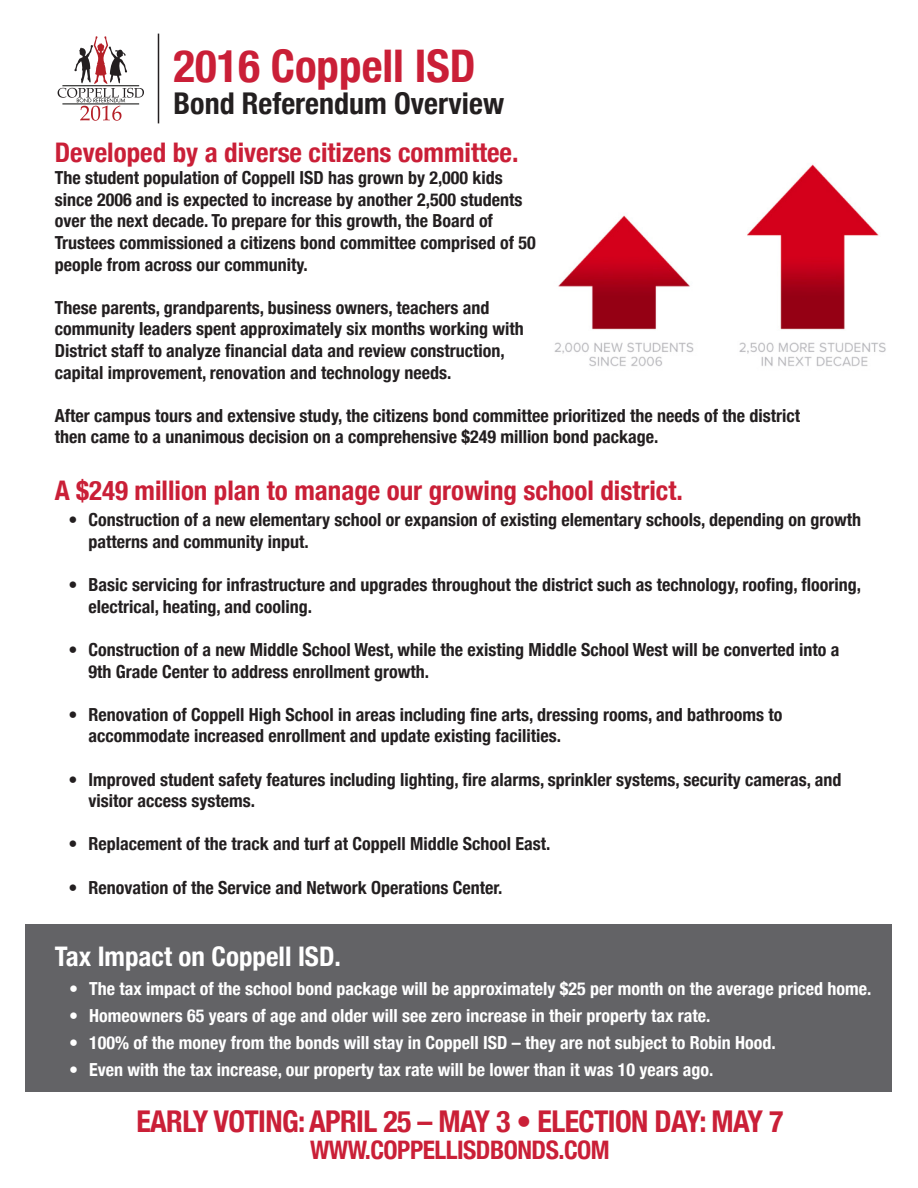
<style>
.page{position:relative;width:918px;height:1188px;background:#fff}
.page>*{position:absolute;margin:0;border:0;box-sizing:border-box;transform-origin:0 0}
.t1{font:700 condensed 45px "Helvetica Neue";color:#ca1f37}
.t2{font:700 condensed 30px "Helvetica Neue";letter-spacing:-.02em;color:#ca1f37}
.t3{font:700 condensed 30px "Helvetica Neue";color:#231f20}
.t4{font:700 condensed 27px "Helvetica Neue";color:#ca1f37}
.t5{font:700 condensed 27px "Helvetica Neue";color:#fff}
.t6{font:700 condensed 25.5px "Helvetica Neue";letter-spacing:-.02em;color:#ca1f37}
.t7{font:700 condensed 18px/21.6px "Helvetica Neue";color:#231f20}
.t8{font:700 condensed 18px "Helvetica Neue";color:#fff}
</style>
<div class="page">
<svg style="left:58px;top:36px;width:86px;height:85px"></svg>
<hr style="left:158px;top:34px;width:1px;height:89px;background:#231f20">
<img style="left:554px;top:164px;width:332px;height:203px">
<div style="left:26px;top:924px;width:866px;height:168px;background:#636366"></div>
<p class="t1" style="left:174px;top:29px;width:303px">2016 Coppell ISD</p>
<p class="t3" style="left:174px;top:78px;width:332px">Bond Referendum Overview</p>
<p class="t4" style="left:55px;top:130px;width:465px">Developed by a diverse citizens committee.</p>
<p class="t7" style="left:55px;top:166px;width:482px">The student population of Coppell ISD has grown by 2,000 kids since 2006 and is expected to increase by another 2,500 students over the next decade. To prepare for this growth, the Board of Trustees commissioned a citizens bond committee comprised of 50 people from across our community.</p>
<p class="t7" style="left:55px;top:295px;width:470px">These parents, grandparents, business owners, teachers and community leaders spent approximately six months working with District staff to analyze financial data and review construction, capital improvement, renovation and technology needs.</p>
<p class="t7" style="left:55px;top:403px;width:747px">After campus tours and extensive study, the citizens bond committee prioritized the needs of the district then came to a unanimous decision on a comprehensive $249 million bond package.</p>
<p class="t4" style="left:55px;top:468px;width:629px">A $249 million plan to manage our growing school district.</p>
<p class="t7" style="left:89px;top:508px;width:774px;text-indent:-20px">• Construction of a new elementary school or expansion of existing elementary schools, depending on growth patterns and community input.</p>
<p class="t7" style="left:89px;top:573px;width:774px;text-indent:-20px">• Basic servicing for infrastructure and upgrades throughout the district such as technology, roofing, flooring, electrical, heating, and cooling.</p>
<p class="t7" style="left:89px;top:637px;width:752px;text-indent:-20px">• Construction of a new Middle School West, while the existing Middle School West will be converted into a<br>9th Grade Center to address enrollment growth.</p>
<p class="t7" style="left:89px;top:702px;width:695px;text-indent:-20px">• Renovation of Coppell High School in areas including fine arts, dressing rooms, and bathrooms to accommodate increased enrollment and update existing facilities.</p>
<p class="t7" style="left:89px;top:767px;width:754px;text-indent:-20px">• Improved student safety features including lighting, fire alarms, sprinkler systems, security cameras, and visitor access systems.</p>
<p class="t7" style="left:68px;top:832px;width:483px">• Replacement of the track and turf at Coppell Middle School East.</p>
<p class="t7" style="left:68px;top:875px;width:435px">• Renovation of the Service and Network Operations Center.</p>
<p class="t5" style="left:55px;top:934px;width:288px">Tax Impact on Coppell ISD.</p>
<p class="t8" style="left:69px;top:974px;width:803px">• The tax impact of the school bond package will be approximately $25 per month on the average priced home.</p>
<p class="t8" style="left:69px;top:1001px;width:643px">• Homeowners 65 years of age and older will see zero increase in their property tax rate.</p>
<p class="t8" style="left:69px;top:1028px;width:708px">• 100% of the money from the bonds will stay in Coppell ISD – they are not subject to Robin Hood.</p>
<p class="t8" style="left:69px;top:1055px;width:646px">• Even with the tax increase, our property tax rate will be lower than it was 10 years ago.</p>
<p class="t2" style="left:136px;top:1096px;width:648px">EARLY VOTING: APRIL 25 – MAY 3 • ELECTION DAY: MAY 7</p>
<p class="t6" style="left:310px;top:1128px;width:301px">WWW.COPPELLISDBONDS.COM</p>
</div>
